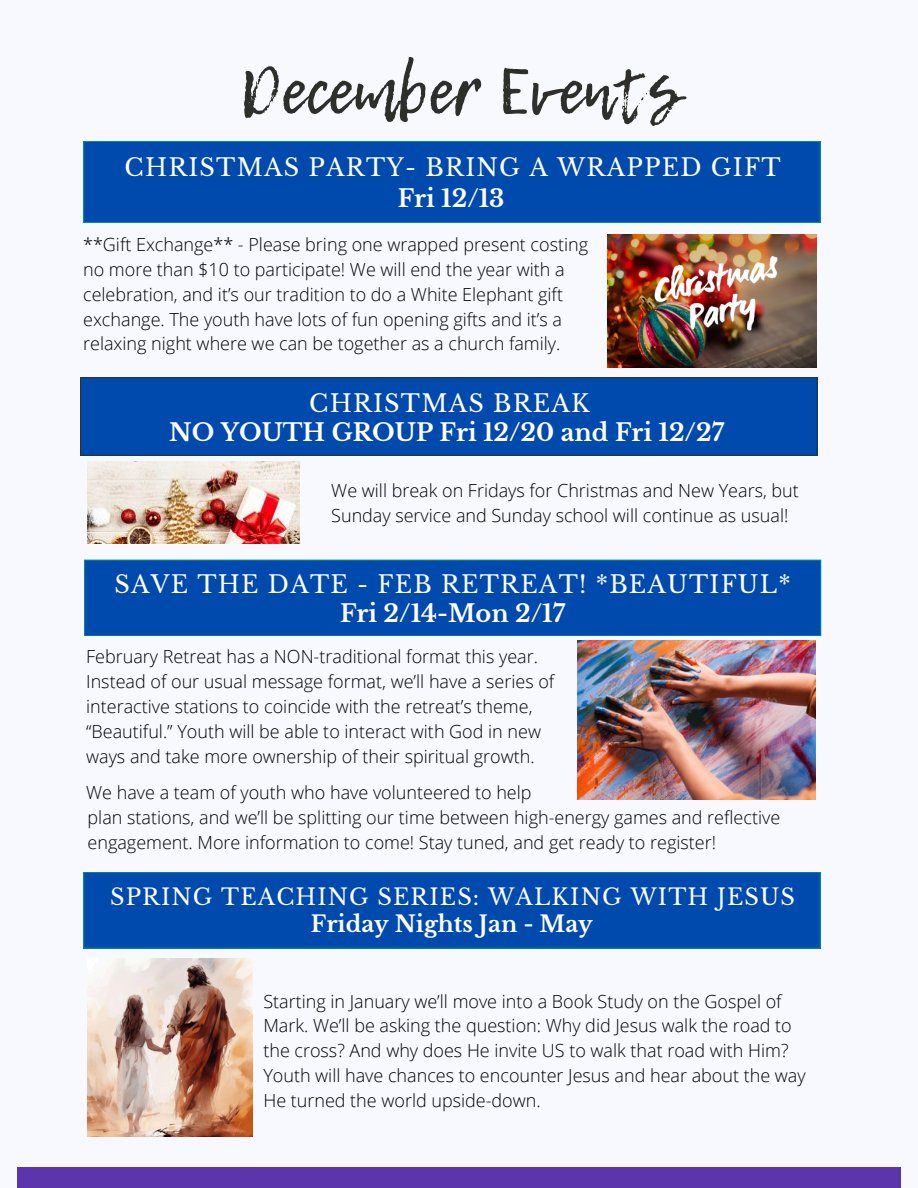
<style>
.page{position:relative;width:918px;height:1188px;background:#f8f9ff}
.page>*{position:absolute;margin:0;border:0;box-sizing:border-box;transform-origin:0 0}
.t1{font:63.9px "Lemon Tuesday";color:#2e2e2a}
.t2{font:24px "Libre Baskerville";letter-spacing:.05em;color:#fdfdfc}
.t3{font:700 24px "Libre Baskerville";color:#fff}
.t4{font:700 24px "Libre Baskerville";color:#fdfdfc}
.t5{font:24px "Libre Baskerville";letter-spacing:.05em;color:#fff}
.t6{font:22.5px "Libre Baskerville";letter-spacing:.05em;color:#fdfdfc}
.t7{font:700 22.5px "Libre Baskerville";color:#fdfdfc}
.t8{font:300 18px/24.8px "Open Sans";color:#000}
</style>
<div class="page">
<div style="left:17px;top:1168px;width:883px;height:20px;background:#5c34ab"></div>
<div style="left:83px;top:141px;width:738px;height:82px;background:#004aad"></div>
<div style="left:84px;top:560px;width:737px;height:76px;background:#004aad"></div>
<img style="left:608px;top:234px;width:208px;height:134px">
<div style="left:80px;top:377px;width:738px;height:79px;background:#004aad"></div>
<img style="left:88px;top:461px;width:211px;height:83px">
<img style="left:577px;top:641px;width:239px;height:159px">
<div style="left:83px;top:872px;width:738px;height:77px;background:#004aad"></div>
<img style="left:88px;top:959px;width:165px;height:177px">
<h1 class="t1" style="left:240px;top:43px;width:442px">December Events</h1>
<h2 class="t2" style="left:125px;top:153px;width:657px">CHRISTMAS PARTY- BRING A WRAPPED GIFT</h2>
<h3 class="t4" style="left:398px;top:184px;width:108px">Fri 12/13</h3>
<p class="t8" style="left:83px;top:232px;width:507px">**Gift Exchange** - Please bring one wrapped present costing no more than $10 to participate! We will end the year with a celebration, and it’s our tradition to do a White Elephant gift exchange. The youth have lots of fun opening gifts and it’s a relaxing night where we can be together as a church family.</p>
<p class="t5" style="left:309px;top:389px;width:282px">CHRISTMAS BREAK</p>
<h3 class="t3" style="left:169px;top:418px;width:556px">NO YOUTH GROUP Fri 12/20 and Fri 12/27</h3>
<h2 class="t8" style="left:331px;top:478px;width:469px">We will break on Fridays for Christmas and New Years, but<br>Sunday service and Sunday school will continue as usual!</h2>
<p class="t2" style="left:114px;top:570px;width:678px">SAVE THE DATE - FEB RETREAT! *BEAUTIFUL*</p>
<p class="t4" style="left:340px;top:599px;width:226px">Fri 2/14-Mon 2/17</p>
<h2 class="t8" style="left:86px;top:644px;width:470px">February Retreat has a NON-traditional format this year.<br>Instead of our usual message format, we’ll have a series of interactive stations to coincide with the retreat’s theme, “Beautiful.” Youth will be able to interact with God in new ways and take more ownership of their spiritual growth.</h2>
<h3 class="t8" style="left:86px;top:780px;width:447px">We have a team of youth who have volunteered to help</h3>
<p class="t8" style="left:88px;top:805px;width:694px">plan stations, and we’ll be splitting our time between high-energy games and reflective engagement. More information to come! Stay tuned, and get ready to register!</p>
<p class="t6" style="left:110px;top:883px;width:687px">SPRING TEACHING SERIES: WALKING WITH JESUS</p>
<p class="t7" style="left:311px;top:910px;width:283px">Friday Nights Jan - May</p>
<p class="t8" style="left:263px;top:988px;width:544px">Starting in January we’ll move into a Book Study on the Gospel of Mark. We’ll be asking the question: Why did Jesus walk the road to the cross? And why does He invite US to walk that road with Him?<br>Youth will have chances to encounter Jesus and hear about the way He turned the world upside-down.</p>
</div>
